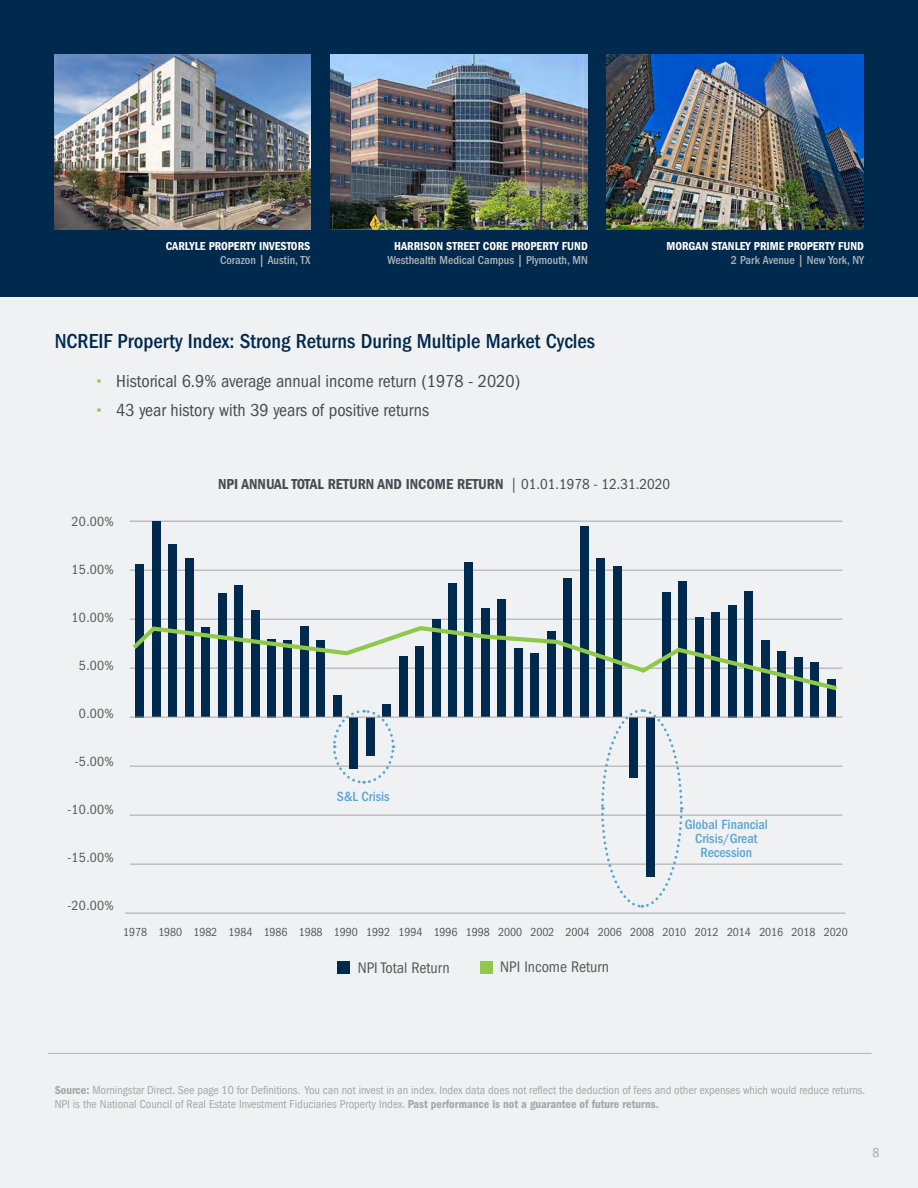
<style>
.page{position:relative;width:918px;height:1188px;background:#f0f1f2}
.page>*{position:absolute;margin:0;border:0;box-sizing:border-box;transform-origin:0 0}
.t1{font:500 condensed 21px "ITC Franklin Gothic Std";color:#00294e}
.t2{font:condensed 18px "ITC Franklin Gothic Std";color:#464b54}
.t3{font:condensed 15.9px "ITC Franklin Gothic Std";color:#57585a}
.t4{font:15px "ITC Franklin Gothic Std Dm Cd";color:#464b54}
.t5{font:condensed 13.8px "ITC Franklin Gothic Std";letter-spacing:.02em;color:#57585a}
.t6{font:500 condensed 13.8px/13.8px "ITC Franklin Gothic Std";color:#58a5d5;text-align:center}
.t7{font:condensed 13.5px "ITC Franklin Gothic Std";color:#a3a7a9}
.t8{font:condensed 12.15px "ITC Franklin Gothic Std";letter-spacing:-.01em;color:#57585a}
.t9{font:condensed 12px/13.5px "ITC Franklin Gothic Std";color:#a3a7a9}
.t10{font:12px "ITC Franklin Gothic Std Dm Cd";color:#fff}
.t11{font:500 condensed 12px "ITC Franklin Gothic Std";color:#b1b4b5}
.s1{font-family:"ITC Franklin Gothic Std";font-stretch:condensed}
.s2{font-family:"ITC Franklin Gothic Std Dm Cd";font-stretch:normal}
</style>
<div class="page">
<div style="left:0;top:0;width:918px;height:297px;background:#00294e"></div>
<hr style="left:48px;top:1053px;width:824px;height:1px;background:#b1b4b5">
<div style="left:337px;top:961px;width:13px;height:13px;background:#00294e"></div>
<div style="left:480px;top:961px;width:13px;height:13px;background:#90c84c"></div>
<hr style="left:125px;top:913px;width:720px;height:1px;background:#a3a7a9">
<hr style="left:130px;top:864px;width:712px;height:1px;background:#a3a7a9">
<hr style="left:130px;top:766px;width:712px;height:1px;background:#a3a7a9">
<hr style="left:130px;top:619px;width:712px;height:1px;background:#a3a7a9">
<hr style="left:130px;top:570px;width:712px;height:1px;background:#a3a7a9">
<hr style="left:130px;top:815px;width:712px;height:1px;background:#a3a7a9">
<hr style="left:130px;top:521px;width:712px;height:1px;background:#a3a7a9">
<svg style="left:331px;top:708px;width:65px;height:76px"></svg>
<svg style="left:600px;top:708px;width:84px;height:200px"></svg>
<img style="left:606px;top:54px;width:258px;height:175px">
<img style="left:54px;top:54px;width:256px;height:175px">
<img style="left:330px;top:54px;width:258px;height:175px">
<div style="left:383px;top:704px;width:8px;height:13px;background:#00294e"></div>
<div style="left:366px;top:717px;width:8px;height:39px;background:#00294e"></div>
<div style="left:350px;top:717px;width:8px;height:52px;background:#00294e"></div>
<div style="left:778px;top:652px;width:8px;height:65px;background:#00294e"></div>
<div style="left:794px;top:657px;width:8px;height:60px;background:#00294e"></div>
<div style="left:810px;top:662px;width:9px;height:55px;background:#00294e"></div>
<div style="left:827px;top:679px;width:8px;height:38px;background:#00294e"></div>
<div style="left:761px;top:640px;width:8px;height:77px;background:#00294e"></div>
<div style="left:531px;top:653px;width:8px;height:64px;background:#00294e"></div>
<div style="left:580px;top:526px;width:8px;height:191px;background:#00294e"></div>
<div style="left:646px;top:717px;width:8px;height:160px;background:#00294e"></div>
<div style="left:629px;top:717px;width:9px;height:60px;background:#00294e"></div>
<div style="left:613px;top:566px;width:8px;height:151px;background:#00294e"></div>
<div style="left:597px;top:559px;width:8px;height:158px;background:#00294e"></div>
<div style="left:679px;top:582px;width:8px;height:135px;background:#00294e"></div>
<div style="left:662px;top:593px;width:9px;height:124px;background:#00294e"></div>
<div style="left:564px;top:578px;width:8px;height:139px;background:#00294e"></div>
<div style="left:712px;top:612px;width:8px;height:105px;background:#00294e"></div>
<div style="left:745px;top:591px;width:8px;height:126px;background:#00294e"></div>
<div style="left:728px;top:605px;width:8px;height:112px;background:#00294e"></div>
<div style="left:695px;top:617px;width:9px;height:100px;background:#00294e"></div>
<div style="left:547px;top:631px;width:8px;height:86px;background:#00294e"></div>
<div style="left:514px;top:648px;width:8px;height:69px;background:#00294e"></div>
<div style="left:333px;top:695px;width:8px;height:22px;background:#00294e"></div>
<div style="left:498px;top:599px;width:8px;height:118px;background:#00294e"></div>
<div style="left:481px;top:609px;width:9px;height:108px;background:#00294e"></div>
<div style="left:465px;top:563px;width:8px;height:154px;background:#00294e"></div>
<div style="left:448px;top:583px;width:9px;height:134px;background:#00294e"></div>
<div style="left:432px;top:619px;width:8px;height:98px;background:#00294e"></div>
<div style="left:415px;top:646px;width:9px;height:71px;background:#00294e"></div>
<div style="left:399px;top:656px;width:8px;height:61px;background:#00294e"></div>
<div style="left:317px;top:641px;width:8px;height:76px;background:#00294e"></div>
<div style="left:300px;top:626px;width:9px;height:91px;background:#00294e"></div>
<div style="left:284px;top:641px;width:8px;height:76px;background:#00294e"></div>
<div style="left:267px;top:639px;width:9px;height:78px;background:#00294e"></div>
<div style="left:251px;top:610px;width:8px;height:107px;background:#00294e"></div>
<div style="left:234px;top:585px;width:9px;height:132px;background:#00294e"></div>
<div style="left:218px;top:593px;width:8px;height:124px;background:#00294e"></div>
<div style="left:202px;top:628px;width:8px;height:89px;background:#00294e"></div>
<div style="left:185px;top:559px;width:8px;height:158px;background:#00294e"></div>
<div style="left:169px;top:545px;width:8px;height:172px;background:#00294e"></div>
<div style="left:152px;top:521px;width:8px;height:196px;background:#00294e"></div>
<div style="left:136px;top:564px;width:8px;height:153px;background:#00294e"></div>
<svg style="left:129px;top:624px;width:713px;height:69px"></svg>
<hr style="left:130px;top:717px;width:712px;height:1px;background:#a3a7a9">
<p class="t10" style="left:166px;top:239px;width:146px">CARLYLE PROPERTY INVESTORS</p>
<p class="t11" style="left:220px;top:253px;width:92px">Corazon | Austin, TX</p>
<p class="t10" style="left:394px;top:239px;width:195px">HARRISON STREET CORE PROPERTY FUND</p>
<p class="t11" style="left:387px;top:253px;width:202px">Westhealth Medical Campus | Plymouth, MN</p>
<p class="t1" style="left:55px;top:329px;width:542px">NCREIF Property Index: Strong Returns During Multiple Market Cycles</p>
<p class="t2" style="left:116px;top:371px;width:405px">Historical 6.9% average annual income return (1978 - 2020)</p>
<p class="t2" style="left:116px;top:400px;width:314px">43 year history with 39 years of positive returns</p>
<p class="t10" style="left:666px;top:239px;width:199px">MORGAN STANLEY PRIME PROPERTY FUND</p>
<p class="t11" style="left:731px;top:253px;width:135px">2 Park Avenue | New York, NY</p>
<p class="t5" style="left:72px;top:513px;width:44px">20.00%</p>
<p class="t5" style="left:72px;top:561px;width:44px">15.00%</p>
<p class="t5" style="left:72px;top:609px;width:44px">10.00%</p>
<p class="t5" style="left:79px;top:657px;width:37px">5.00%</p>
<p class="t5" style="left:79px;top:705px;width:37px">0.00%</p>
<p class="t5" style="left:75px;top:753px;width:41px">-5.00%</p>
<p class="t5" style="left:67px;top:801px;width:48px">-10.00%</p>
<p class="t5" style="left:67px;top:849px;width:48px">-15.00%</p>
<p class="t5" style="left:67px;top:897px;width:48px">-20.00%</p>
<p class="t4" style="left:218px;top:476px;width:453px">NPI ANNUAL TOTAL RETURN AND INCOME RETURN <span class="s1">| 01.01.1978 - 12.31.2020</span></p>
<p class="t6" style="left:337px;top:790px;width:54px">S&amp;L Crisis</p>
<p class="t6" style="left:685px;top:818px;width:85px">Global Financial<br>Crisis/Great<br>Recession</p>
<p class="t8" style="left:123px;top:925px;width:726px">1978 1980 1982 1984 1986 1988 1990 1992 1994 1996 1998 2000 2002 2004 2006 2008 2010 2012 2014 2016 2018 2020</p>
<p class="t3" style="left:358px;top:959px;width:93px">NPI Total Return</p>
<p class="t3" style="left:500px;top:958px;width:110px">NPI Income Return</p>
<p class="t9" style="left:55px;top:1084px;width:812px"><span class="s2">Source:</span> Morningstar Direct. See page 10 for Definitions. You can not invest in an index. Index data does not reflect the deduction of fees and other expenses which would reduce returns.<br>NPI is the National Council of Real Estate Investment Fiduciaries Property Index. <span class="s2">Past performance is not a guarantee of future returns.</span></p>
<p class="t7" style="left:873px;top:1145px;width:8px">8</p>
</div>
